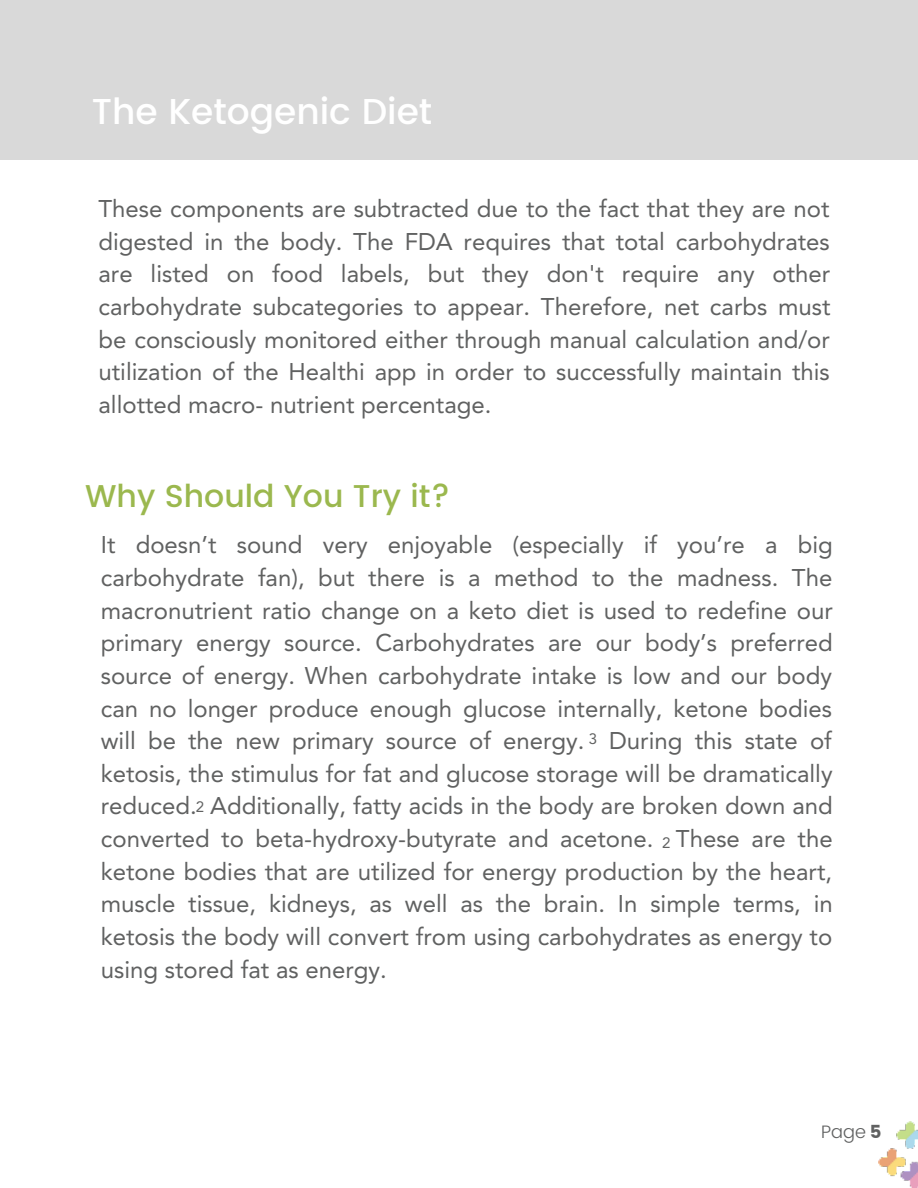
<style>
.page{position:relative;width:918px;height:1188px;background:#fff}
.page>*{position:absolute;margin:0;border:0;box-sizing:border-box;transform-origin:0 0}
.t1{font:500 36px "Poppins";color:#fff}
.t2{font:500 31.5px "Poppins";color:#9bb84e}
.t3{font:24px/32.7px "Avenir";color:#606161;text-align:justify}
.t4{font:300 18px "Poppins";color:#606161}
.t5{font:15px "Avenir";color:#606161}
.s1{font-weight:400}
</style>
<div class="page">
<img style="left:879px;top:1121px;width:39px;height:67px">
<div style="left:0;top:0;width:918px;height:160px;background:#d9d9d9"></div>
<h1 class="t1" style="left:92px;top:84px;width:342px">The Ketogenic Diet</h1>
<p class="t3" style="left:99px;top:193px;width:733px">These components are subtracted due to the fact that they are not digested in the body. The FDA requires that total carbohydrates are listed on food labels, but they don't require any other carbohydrate subcategories to appear. Therefore, net carbs must be consciously monitored either through manual calculation and/or utilization of the Healthi app in order to successfully maintain this allotted macro- nutrient percentage.</p>
<h2 class="t2" style="left:85px;top:472px;width:367px">Why Should You Try it?</h2>
<p class="t3" style="left:101px;top:529px;width:734px">It doesn’t sound very enjoyable (especially if you’re a big carbohydrate fan), but there is a method to the madness. The macronutrient ratio change on a keto diet is used to redefine our primary energy source. Carbohydrates are our body’s preferred source of energy. When carbohydrate intake is low and our body can no longer produce enough glucose internally, ketone bodies will be the new primary source of energy. During this state of ketosis, the stimulus for fat and glucose storage will be dramatically reduced. Additionally, fatty acids in the body are broken down and converted to beta-hydroxy-butyrate and acetone. These are the ketone bodies that are utilized for energy production by the heart, muscle tissue, kidneys, as well as the brain. In simple terms, in ketosis the body will convert from using carbohydrates as energy to using stored fat as energy.</p>
<p class="t5" style="left:589px;top:730px;width:10px">3</p>
<p class="t5" style="left:196px;top:798px;width:10px">2</p>
<p class="t5" style="left:662px;top:835px;width:10px">2</p>
<p class="t4" style="left:821px;top:1118px;width:62px">Page <span class="s1">5</span></p>
</div>
